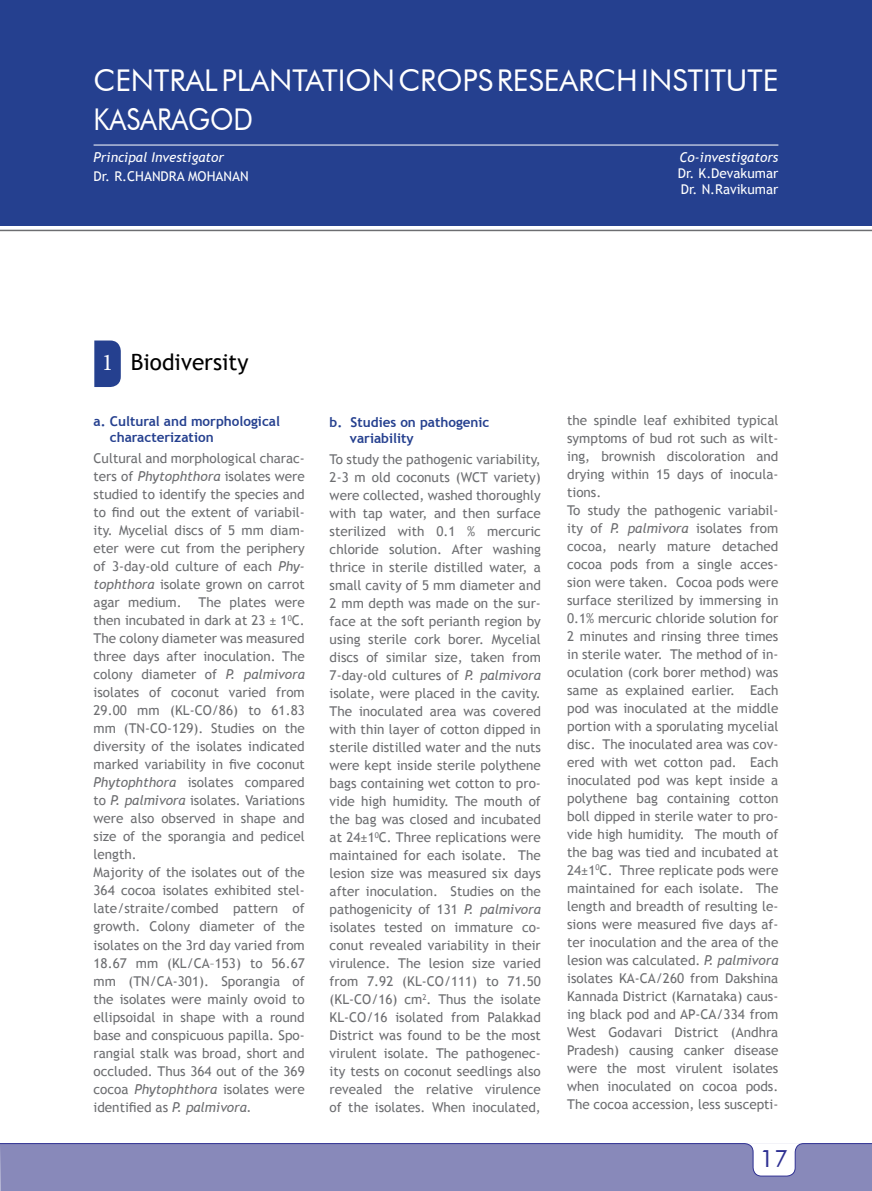
<style>
.page{position:relative;width:872px;height:1191px;background:#fff}
.page>*{position:absolute;margin:0;border:0;box-sizing:border-box;transform-origin:0 0}
.t1{font:30px "Futura BT";color:#fff}
.t2{font:30px "Futura BT";color:#fff;scale:.9 1}
.t3{font:24px "Futura BT";color:#2e3092}
.t4{font:22.5px "Trebuchet MS";color:#000}
.t5{font:13.5px/18px "Trebuchet MS";color:#6d6e71}
.t6{font:700 13.5px/16.2px "Trebuchet MS";color:#25408f}
.t7{font:13.5px/16.2px "Trebuchet MS";color:#fff}
.t8{font:italic 13.5px "Trebuchet MS";color:#fff}
.s1{font-family:"Minion Pro";font-size:24px;color:#fff}
.s2{font-style:italic}
</style>
<div class="page">
<div style="left:1px;top:1176px;width:871px;height:15px;background:#8889ba"></div>
<hr style="left:0;top:1143px;width:1px;height:48px;background:#8889ba">
<svg style="left:0;top:1143px;width:872px;height:33px;background:#8a8bbc"></svg>
<div style="left:0;top:0;width:872px;height:225px;background:#25408f"></div>
<svg style="left:94px;top:340px;width:27px;height:47px"></svg>
<hr style="left:0;top:230px;width:872px;height:1px;background:#6d6e71">
<hr style="left:94px;top:145px;width:684px;height:1px;background:#fff">
<h1 class="t1" style="left:94px;top:62px;width:78px">CENTRAL</h1>
<h1 class="t1" style="left:221px;top:62px;width:88px">PLANTATIO</h1>
<h1 class="t1" style="left:372px;top:62px;width:142px">N CROPSRESEAR</h1>
<h1 class="t1" style="left:594px;top:62px;width:94px">CH INSTITUTE</h1>
<h1 class="t2" style="left:94px;top:101px;width:37px">KASARA</h1>
<h1 class="t2" style="left:188px;top:101px;width:48px">GOD</h1>
<p class="t8" style="left:94px;top:149px;width:132px">Principal Investigator</p>
<p class="t7" style="left:94px;top:168px;width:51px">Dr. R.Chandra</p>
<p class="t7" style="left:188px;top:168px;width:19px">Mohanan</p>
<p class="t8" style="left:679px;top:149px;width:100px">Co-investigators</p>
<p class="t7" style="left:678px;top:165px;width:102px">Dr. K.Devakumar<br>Dr. N.Ravikumar</p>
<h3 class="t4" style="left:102px;top:349px;width:148px"><span class="s1">1</span> Biodiversity</h3>
<p class="t6" style="left:110px;top:413px;width:172px;text-indent:-16px">a. Cultural and morphological characterization</p>
<p class="t5" style="left:94px;top:450px;width:213px">Cultural and morphological charac&shy;ters of <span class="s2">Phytophthora</span> isolates were studied to identify the species and to find out the extent of variabil&shy;ity. Mycelial discs of 5 mm diam&shy;eter were cut from the periphery of 3-day-old culture of each <span class="s2">Phy&shy;tophthora</span> isolate grown on carrot agar medium. The plates were then incubated in dark at 23 ± 1<sup>0</sup>C.<br>The colony diameter was measured three days after inoculation. The colony diameter of <span class="s2">P. palmivora </span>isolates of coconut varied from<br>29.00 mm (KL-CO/86) to 61.83 mm (TN-CO-129). Studies on the diversity of the isolates indicated marked variability in five coconut<br><span class="s2">Phytophthora</span> isolates compared to <span class="s2">P. palmivora</span> isolates. Variations were also observed in shape and size of the sporangia and pedicel length.<br>Majority of the isolates out of the<br>364 cocoa isolates exhibited stel&shy;late/straite/combed pattern of growth. Colony diameter of the isolates on the 3rd day varied from<br>18.67 mm (KL/CA–153) to 56.67 mm (TN/CA-301). Sporangia of the isolates were mainly ovoid to ellipsoidal in shape with a round base and conspicuous papilla. Spo&shy;rangial stalk was broad, short and occluded. Thus 364 out of the 369 cocoa <span class="s2">Phytophthora</span> isolates were identified as <span class="s2">P. palmivora.</span></p>
<p class="t6" style="left:350px;top:414px;width:141px;text-indent:-20px">b. Studies on pathogenic variability</p>
<p class="t5" style="left:330px;top:450px;width:213px;text-align:justify">To study the pathogenic variability, 2-3 m old coconuts (WCT variety) were collected, washed thoroughly with tap water, and then surface sterilized with 0.1 % mercuric chloride solution. After washing thrice in sterile distilled water, a small cavity of 5 mm diameter and 2 mm depth was made on the sur&shy;face at the soft perianth region by using sterile cork borer. Mycelial discs of similar size, taken from 7-day-old cultures of <span class="s2">P. palmivora </span>isolate, were placed in the cavity.<br>The inoculated area was covered with thin layer of cotton dipped in sterile distilled water and the nuts were kept inside sterile polythene bags containing wet cotton to pro&shy;vide high humidity. The mouth of the bag was closed and incubated at 24±1<sup>0</sup>C. Three replications were maintained for each isolate. The lesion size was measured six days after inoculation. Studies on the pathogenicity of 131 <span class="s2">P. palmivora </span>isolates tested on immature co&shy;conut revealed variability in their virulence. The lesion size varied from 7.92 (KL-CO/111) to 71.50 (KL-CO/16) cm<sup>2</sup>. Thus the isolate KL-CO/16 isolated from Palakkad District was found to be the most virulent isolate. The pathogenec&shy;ity tests on coconut seedlings also revealed the relative virulence of the isolates. When inoculated,</p>
<p class="t5" style="left:567px;top:411px;width:213px">the spindle leaf exhibited typical symptoms of bud rot such as wilt&shy;ing, brownish discoloration and drying within 15 days of inocula&shy;tions.<br>To study the pathogenic variabil&shy;ity of <span class="s2">P. palmivora</span> isolates from cocoa, nearly mature detached cocoa pods from a single acces&shy;sion were taken. Cocoa pods were surface sterilized by immersing in<br>0.1% mercuric chloride solution for<br>2 minutes and rinsing three times in sterile water. The method of in&shy;oculation (cork borer method) was same as explained earlier. Each pod was inoculated at the middle portion with a sporulating mycelial disc. The inoculated area was cov&shy;ered with wet cotton pad. Each inoculated pod was kept inside a polythene bag containing cotton boll dipped in sterile water to pro&shy;vide high humidity. The mouth of the bag was tied and incubated at<br>24±1<sup>0</sup>C. Three replicate pods were maintained for each isolate. The length and breadth of resulting le&shy;sions were measured five days af&shy;ter inoculation and the area of the lesion was calculated. <span class="s2">P. palmivora </span>isolates KA-CA/260 from Dakshina<br>Kannada District (Karnataka) caus&shy;ing black pod and AP-CA/334 from<br>West Godavari District (Andhra<br>Pradesh) causing canker disease were the most virulent isolates when inoculated on cocoa pods.<br>The cocoa accession, less suscepti-</p>
<h2 class="t3" style="left:760px;top:1143px;width:30px">17</h2>
</div>
